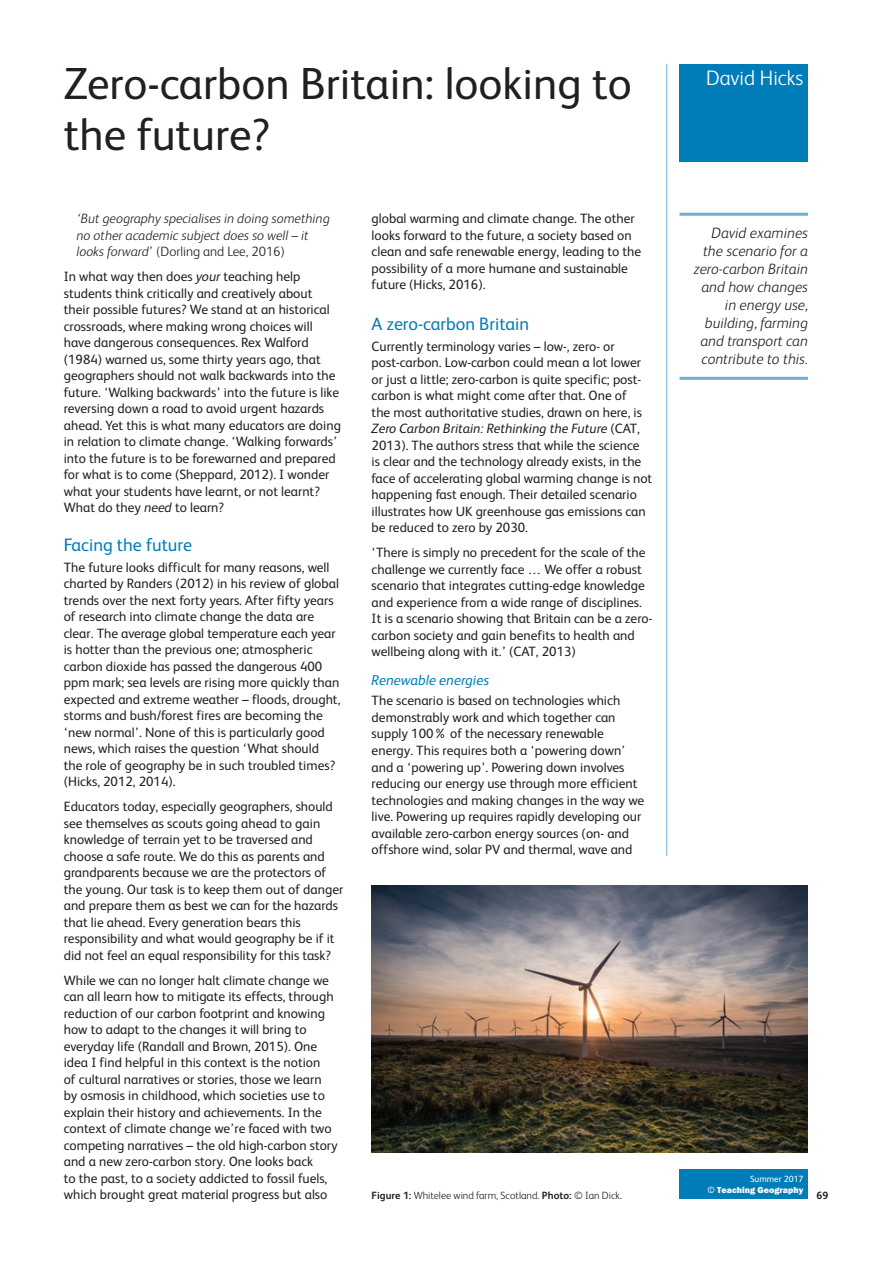
<style>
.page{position:relative;width:893px;height:1263px;background:#fff}
.page>*{position:absolute;margin:0;border:0;box-sizing:border-box;transform-origin:0 0}
.CHAPTER_Head{font:45px/51px "FS Albert";color:#231f20}
.Author{font:300 21px "FS Albert";color:#fff}
.A_Head{font:18px "FS Albert";color:#007db8}
.Abstract{font:italic 300 15px/18px "FS Albert";color:#231f20;text-align:right}
.B_Head{font:italic 14.25px "FS Albert";color:#007db8}
.Main_Text{font:13.5px/16.5px "FS Albert";color:#231f20}
.t1{font:italic 300 13.5px/16.5px "FS Albert";color:#231f20}
.t2{font:300 10.5px "FS Albert";color:#231f20}
.t3{font:700 10.5px "FS Albert";color:#231f20}
.t4{font:800 9px "Franklin Gothic Itc T";color:#fff}
.t5{font:9px "FS Albert";color:#fff}
.s1{font-style:normal}
.s2{font-style:italic}
.s3{font-weight:700}
.s4{font-family:"FS Albert";font-weight:400}
</style>
<div class="page">
<div style="left:679px;top:1169px;width:129px;height:30px;background:#007db8"></div>
<hr style="left:666px;top:64px;width:1px;height:792px;background:#6caed6">
<div style="left:679px;top:64px;width:129px;height:98px;background:#007db8"></div>
<hr style="left:679px;top:213px;width:129px;height:3px;background:#6caed6">
<hr style="left:679px;top:377px;width:129px;height:3px;background:#6caed6">
<img style="left:372px;top:885px;width:436px;height:268px">
<p class="CHAPTER_Head" style="left:64px;top:58px;width:570px">Zero-carbon Britain: looking to the future?</p>
<p class="t1" style="left:77px;top:210px;width:255px">‘But geography specialises in doing something no other academic subject does so well – it looks forward’ <span class="s1">(Dorling and Lee, 2016)</span></p>
<p class="Main_Text" style="left:64px;top:268px;width:279px">In what way then does <span class="s2">your</span> teaching help students think critically and creatively about their possible futures? We stand at an historical crossroads, where making wrong choices will have dangerous consequences. Rex Walford (1984) warned us, some thirty years ago, that geographers should not walk backwards into the future. ‘Walking backwards’ into the future is like reversing down a road to avoid urgent hazards ahead. Yet this is what many educators are doing in relation to climate change. ‘Walking forwards’ into the future is to be forewarned and prepared for what is to come (Sheppard, 2012). I wonder what your students have learnt, or not learnt?<br>What do they <span class="s2">need</span> to learn?</p>
<p class="A_Head" style="left:64px;top:534px;width:130px">Facing the future</p>
<p class="Main_Text" style="left:64px;top:559px;width:278px">The future looks difficult for many reasons, well charted by Randers (2012) in his review of global trends over the next forty years. After fifty years of research into climate change the data are clear. The average global temperature each year is hotter than the previous one; atmospheric carbon dioxide has passed the dangerous 400 ppm mark; sea levels are rising more quickly than expected and extreme weather – floods, drought, storms and bush/forest fires are becoming the ‘new normal’. None of this is particularly good news, which raises the question ‘What should the role of geography be in such troubled times? (Hicks, 2012, 2014).</p>
<p class="Main_Text" style="left:64px;top:798px;width:281px">Educators today, especially geographers, should see themselves as scouts going ahead to gain knowledge of terrain yet to be traversed and choose a safe route. We do this as parents and grandparents because we are the protectors of the young. Our task is to keep them out of danger and prepare them as best we can for the hazards that lie ahead. Every generation bears this responsibility and what would geography be if it did not feel an equal responsibility for this task?</p>
<p class="Main_Text" style="left:64px;top:972px;width:275px">While we can no longer halt climate change we can all learn how to mitigate its effects, through reduction of our carbon footprint and knowing how to adapt to the changes it will bring to everyday life (Randall and Brown, 2015). One idea I find helpful in this context is the notion<br>of cultural narratives or stories, those we learn by osmosis in childhood, which societies use to explain their history and achievements. In the context of climate change we’re faced with two competing narratives – the old high-carbon story and a new zero-carbon story. One looks back<br>to the past, to a society addicted to fossil fuels, which brought great material progress but also</p>
<p class="Main_Text" style="left:372px;top:210px;width:271px">global warming and climate change. The other looks forward to the future, a society based on clean and safe renewable energy, leading to the possibility of a more humane and sustainable future (Hicks, 2016).</p>
<p class="A_Head" style="left:372px;top:313px;width:159px">A zero-carbon Britain</p>
<p class="Main_Text" style="left:372px;top:338px;width:282px">Currently terminology varies – low-, zero- or post-carbon. Low-carbon could mean a lot lower or just a little; zero-carbon is quite specific; post&shy;carbon is what might come after that. One of<br>the most authoritative studies, drawn on here, is <span class="s2">Zero Carbon Britain: Rethinking the Future</span> (CAT, 2013). The authors stress that while the science<br>is clear and the technology already exists, in the face of accelerating global warming change is not happening fast enough. Their detailed scenario illustrates how UK greenhouse gas emissions can be reduced to zero by 2030.</p>
<p class="Main_Text" style="left:372px;top:544px;width:282px">‘There is simply no precedent for the scale of the challenge we currently face … We offer a robust scenario that integrates cutting-edge knowledge and experience from a wide range of disciplines.<br>It is a scenario showing that Britain can be a zero&shy;carbon society and gain benefits to health and wellbeing along with it.’ (CAT, 2013)</p>
<p class="B_Head" style="left:372px;top:672px;width:119px">Renewable energies</p>
<p class="Main_Text" style="left:372px;top:692px;width:274px">The scenario is based on technologies which demonstrably work and which together can supply 100% of the necessary renewable energy. This requires both a ‘powering down’ and a ‘powering up’. Powering down involves reducing our energy use through more efficient technologies and making changes in the way we live. Powering up requires rapidly developing our available zero-carbon energy sources (on- and offshore wind, solar PV and thermal, wave and</p>
<p class="t2" style="left:372px;top:1189px;width:252px"><span class="s3">Figure 1:</span> Whitelee wind farm, Scotland. <span class="s3">Photo:</span> © Ian Dick.</p>
<p class="Author" style="left:706px;top:65px;width:99px">David Hicks</p>
<p class="Abstract" style="left:694px;top:224px;width:116px">David examines the scenario for a zero-carbon Britain and how changes in energy use, building, farming and transport can contribute to this.</p>
<p class="t5" style="left:750px;top:1174px;width:55px">Summer 2017</p>
<p class="t4" style="left:707px;top:1185px;width:97px"><span class="s4">©</span> Teaching Geography</p>
<p class="t3" style="left:816px;top:1189px;width:13px">69</p>
</div>
